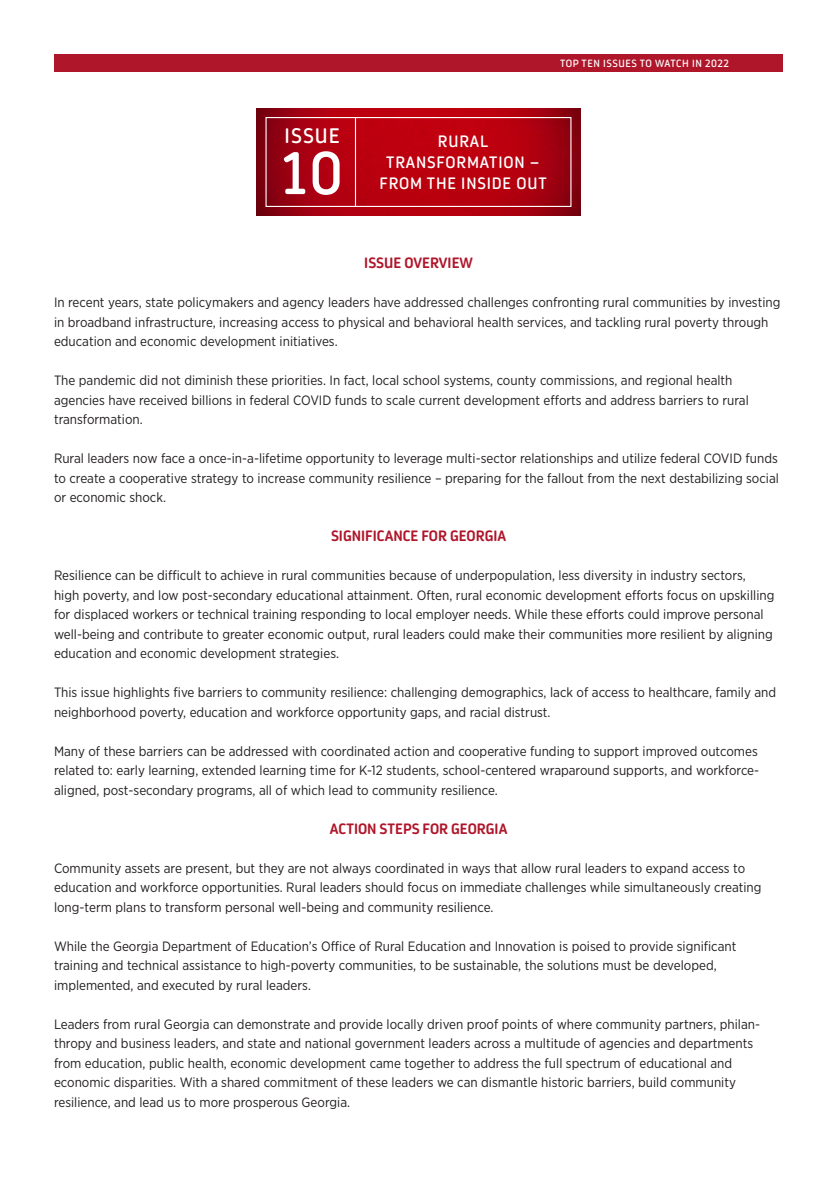
<style>
.page{position:relative;width:837px;height:1188px;background:#fff}
.page>*{position:absolute;margin:0;border:0;box-sizing:border-box;transform-origin:0 0}
.t1{font:60px "Darwin Ess Rd";color:#fff}
.t2{font:21px "Darwin Ess Rd";letter-spacing:.05em;color:#fff}
.t3{font:16.5px "Darwin Ess Rd";letter-spacing:.05em;color:#fff}
.t4{font:600 15px "Darwin Pro Rd";color:#af162a}
.t5{font:13.5px/19.5px "Gotham Narrow";color:#231f20}
.t6{font:10.5px "Darwin Ess Rd";letter-spacing:.05em;color:#fff}
</style>
<div class="page">
<div style="left:54px;top:54px;width:729px;height:18px;background:#af162a"></div>
<img style="left:256px;top:108px;width:324px;height:108px">
<div style="left:266px;top:117px;width:306px;height:90px;border:1px solid #fff"></div>
<hr style="left:355px;top:117px;width:1px;height:90px;background:#fff">
<p class="t2" style="left:285px;top:124px;width:57px">ISSUE</p>
<p class="t1" style="left:282px;top:138px;width:63px">10</p>
<p class="t6" style="left:560px;top:57px;width:170px">TOP TEN ISSUES TO WATCH IN 2022</p>
<p class="t3" style="left:438px;top:132px;width:52px">RURAL</p>
<p class="t3" style="left:386px;top:153px;width:155px">TRANSFORMATION –</p>
<p class="t3" style="left:380px;top:174px;width:169px">FROM THE INSIDE OUT</p>
<p class="t4" style="left:364px;top:253px;width:110px">ISSUE OVERVIEW</p>
<p class="t5" style="left:54px;top:293px;width:728px">In recent years, state policymakers and agency leaders have addressed challenges confronting rural communities by investing in broadband infrastructure, increasing access to physical and behavioral health services, and tackling rural poverty through education and economic development initiatives.</p>
<p class="t5" style="left:54px;top:371px;width:696px">The pandemic did not diminish these priorities. In fact, local school systems, county commissions, and regional health agencies have received billions in federal COVID funds to scale current development efforts and address barriers to rural transformation.</p>
<p class="t5" style="left:54px;top:449px;width:726px;text-align:justify">Rural leaders now face a once-in-a-lifetime opportunity to leverage multi-sector relationships and utilize federal COVID funds to create a cooperative strategy to increase community resilience – preparing for the fallout from the next destabilizing social or economic shock.</p>
<p class="t4" style="left:331px;top:526px;width:177px">SIGNIFICANCE FOR GEORGIA</p>
<p class="t5" style="left:54px;top:566px;width:722px">Resilience can be difficult to achieve in rural communities because of underpopulation, less diversity in industry sectors, high poverty, and low post-secondary educational attainment. Often, rural economic development efforts focus on upskilling for displaced workers or technical training responding to local employer needs. While these efforts could improve personal well-being and contribute to greater economic output, rural leaders could make their communities more resilient by aligning education and economic development strategies.</p>
<p class="t5" style="left:54px;top:683px;width:724px">This issue highlights five barriers to community resilience: challenging demographics, lack of access to healthcare, family and neighborhood poverty, education and workforce opportunity gaps, and racial distrust.</p>
<p class="t5" style="left:54px;top:741px;width:707px;text-align:justify">Many of these barriers can be addressed with coordinated action and cooperative funding to support improved outcomes related to: early learning, extended learning time for K-12 students, school-centered wraparound supports, and workforce&shy;aligned, post-secondary programs, all of which lead to community resilience.</p>
<p class="t4" style="left:330px;top:819px;width:179px">ACTION STEPS FOR GEORGIA</p>
<p class="t5" style="left:54px;top:858px;width:709px">Community assets are present, but they are not always coordinated in ways that allow rural leaders to expand access to education and workforce opportunities. Rural leaders should focus on immediate challenges while simultaneously creating long-term plans to transform personal well-being and community resilience.</p>
<p class="t5" style="left:54px;top:936px;width:684px">While the Georgia Department of Education’s Office of Rural Education and Innovation is poised to provide significant training and technical assistance to high-poverty communities, to be sustainable, the solutions must be developed, implemented, and executed by rural leaders.</p>
<p class="t5" style="left:54px;top:1014px;width:708px">Leaders from rural Georgia can demonstrate and provide locally driven proof points of where community partners, philan&shy;thropy and business leaders, and state and national government leaders across a multitude of agencies and departments from education, public health, economic development came together to address the full spectrum of educational and economic disparities. With a shared commitment of these leaders we can dismantle historic barriers, build community resilience, and lead us to more prosperous Georgia.</p>
</div>
